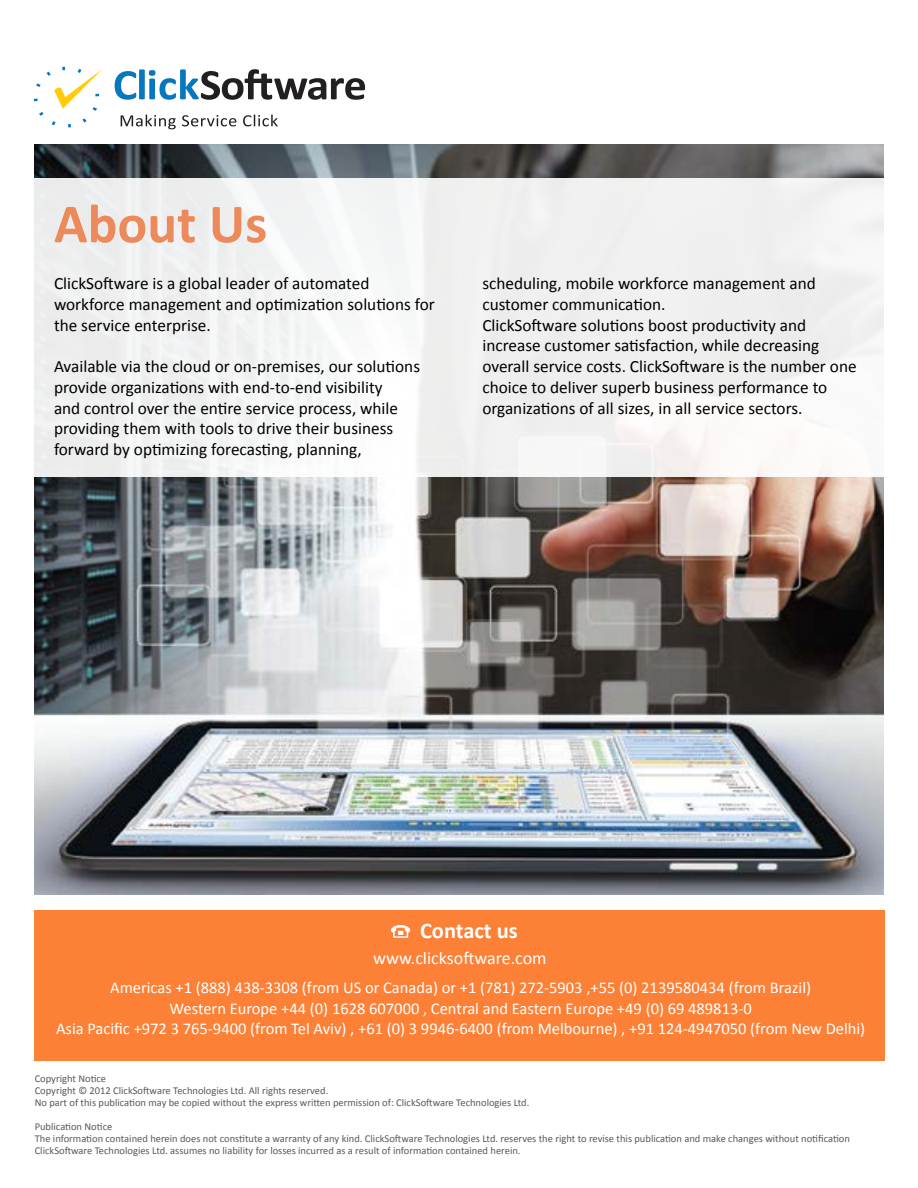
<style>
.page{position:relative;width:918px;height:1188px;background:#fff}
.page>*{position:absolute;margin:0;border:0;box-sizing:border-box;transform-origin:0 0}
.t1{font:700 55.5px "Calibri";color:#ec8a5b}
.t2{font:700 22.5px "Calibri";color:#fff}
.t3{font:18px "Calibri";color:#fff}
.t4{font:17.25px/20.7px "Calibri";color:#000}
.t5{font:16.5px/20.2px "Calibri";color:#fff;text-align:center}
.t6{font:10.5px/12px "Calibri";color:#58595b}
</style>
<div class="page">
<svg style="left:34px;top:67px;width:68px;height:61px"></svg>
<svg style="left:121px;top:115px;width:55px;height:14px"></svg>
<svg style="left:182px;top:115px;width:54px;height:11px"></svg>
<svg style="left:243px;top:115px;width:35px;height:11px"></svg>
<svg style="left:115px;top:69px;width:250px;height:31px"></svg>
<img style="left:35px;top:145px;width:848px;height:749px">
<div style="left:34px;top:179px;width:850px;height:298px;background:#f1f1f1"></div>
<div style="left:35px;top:910px;width:850px;height:150px;background:#fc8036"></div>
<div style="left:393px;top:929px;width:15px;height:9px;border:2px solid #fff"></div>
<svg style="left:391px;top:925px;width:19px;height:10px"></svg>
<h1 class="t1" style="left:54px;top:188px;width:215px">About Us</h1>
<p class="t4" style="left:54px;top:273px;width:382px">ClickSoftware is a global leader of automated workforce management and optimization solutions for the service enterprise.</p>
<p class="t4" style="left:54px;top:356px;width:368px">Available via the cloud or on-premises, our solutions provide organizations with end-to-end visibility<br>and control over the entire service process, while providing them with tools to drive their business forward by optimizing forecasting, planning,</p>
<p class="t4" style="left:482px;top:273px;width:376px">scheduling, mobile workforce management and customer communication.<br>ClickSoftware solutions boost productivity and increase customer satisfaction, while decreasing overall service costs. ClickSoftware is the number one choice to deliver superb business performance to organizations of all sizes, in all service sectors.</p>
<h2 class="t2" style="left:420px;top:916px;width:99px">Contact us</h2>
<p class="t3" style="left:373px;top:947px;width:175px">www.clicksoftware.com</p>
<p class="t5" style="left:56px;top:978px;width:811px">Americas +1 (888) 438-3308 (from US or Canada) or +1 (781) 272-5903 ,+55 (0) 2139580434 (from Brazil)<br>Western Europe +44 (0) 1628 607000 , Central and Eastern Europe +49 (0) 69 489813-0<br>Asia Pacific +972 3 765-9400 (from Tel Aviv) , +61 (0) 3 9946-6400 (from Melbourne) , +91 124-4947050 (from New Delhi)</p>
<p class="t6" style="left:35px;top:1072px;width:496px">Copyright Notice<br>Copyright © 2012 ClickSoftware Technologies Ltd. All rights reserved.<br>No part of this publication may be copied without the express written permission of: ClickSoftware Technologies Ltd.</p>
<p class="t6" style="left:35px;top:1120px;width:817px">Publication Notice<br>The information contained herein does not constitute a warranty of any kind. ClickSoftware Technologies Ltd. reserves the right to revise this publication and make changes without notification<br>ClickSoftware Technologies Ltd. assumes no liability for losses incurred as a result of information contained herein.</p>
</div>
